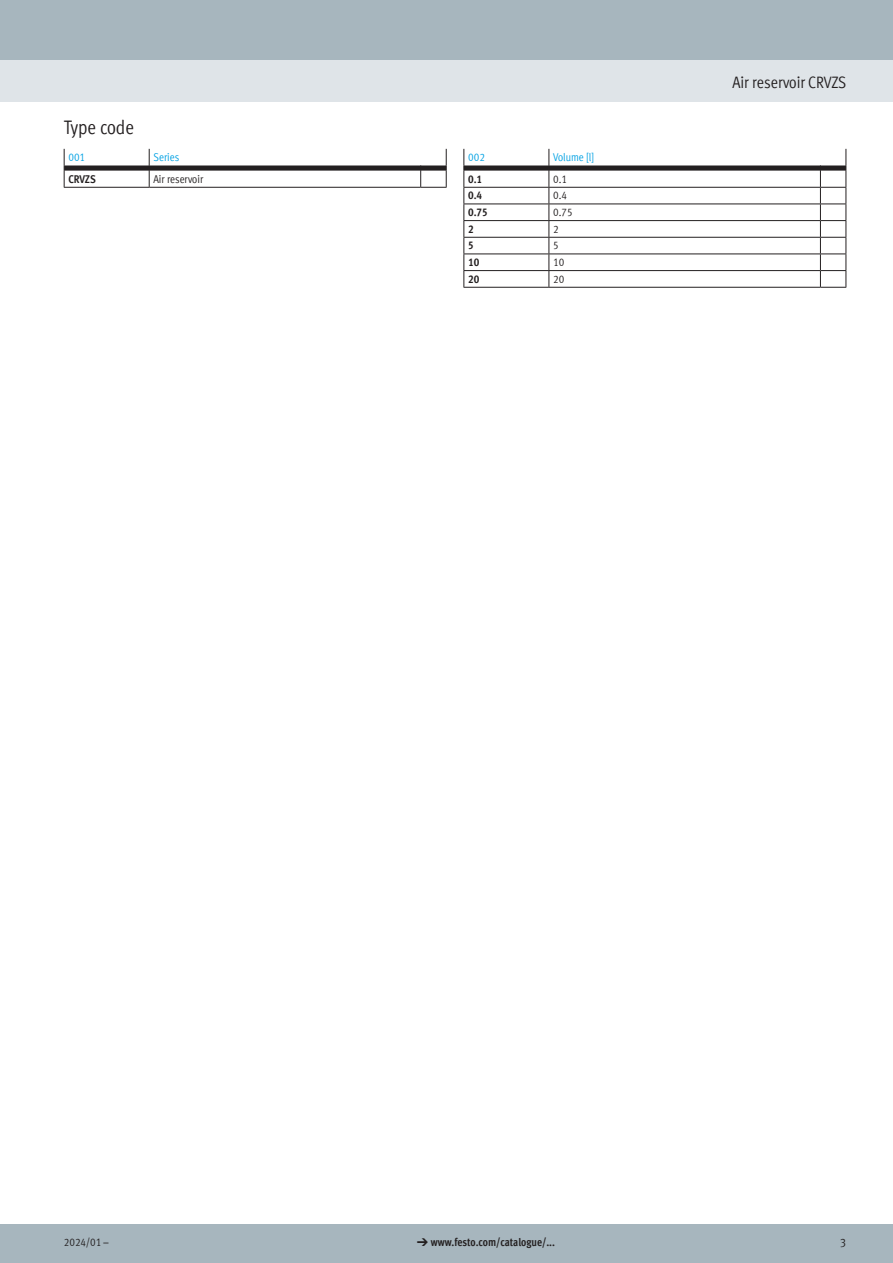
<style>
.page{position:relative;width:893px;height:1263px;background:#fff}
.page>*{position:absolute;margin:0;border:0;box-sizing:border-box;transform-origin:0 0}
.t1{font:condensed 19.5px "Festo";color:#231f20}
.t2{font:condensed 16.5px "Festo";color:#231f20}
.t3{font:condensed 12.75px "Festo";color:#231f20}
.FES_type_code{font:700 condensed 11.25px "Festo";color:#231f20}
.FES_tab_regular{font:condensed 11.25px "Festo";color:#231f20}
.FES_tab_head_2{font:condensed 11.25px "Festo";color:#00a1e3}
.s1{font-family:"Meto Pict 182";font-weight:400;font-stretch:normal}
</style>
<div class="page">
<div style="left:0;top:1225px;width:893px;height:38px;background:#a7b6be"></div>
<div style="left:0;top:60px;width:893px;height:42px;background:#dfe4e8"></div>
<div style="left:0;top:0;width:893px;height:60px;background:#a7b6be"></div>
<svg style="left:64px;top:149px;width:383px;height:39px"></svg>
<svg style="left:463px;top:149px;width:384px;height:139px"></svg>
<h1 class="t1" style="left:64px;top:113px;width:72px">Type code</h1>
<p class="FES_tab_head_2" style="left:68px;top:149px;width:18px">001</p>
<p class="FES_tab_head_2" style="left:153px;top:149px;width:27px">Series</p>
<p class="FES_type_code" style="left:68px;top:170px;width:29px">CRVZS</p>
<p class="FES_tab_regular" style="left:153px;top:170px;width:51px">Air reservoir</p>
<p class="FES_tab_head_2" style="left:468px;top:149px;width:18px">002</p>
<p class="FES_tab_head_2" style="left:553px;top:149px;width:43px">Volume [l]</p>
<p class="FES_type_code" style="left:468px;top:170px;width:16px">0.1</p>
<p class="FES_tab_regular" style="left:553px;top:170px;width:15px">0.1</p>
<p class="FES_type_code" style="left:468px;top:187px;width:16px">0.4</p>
<p class="FES_tab_regular" style="left:553px;top:187px;width:15px">0.4</p>
<p class="FES_type_code" style="left:468px;top:203px;width:21px">0.75</p>
<p class="FES_tab_regular" style="left:553px;top:204px;width:21px">0.75</p>
<p class="FES_type_code" style="left:468px;top:220px;width:7px">2</p>
<p class="FES_tab_regular" style="left:553px;top:220px;width:7px">2</p>
<p class="FES_type_code" style="left:468px;top:237px;width:7px">5</p>
<p class="FES_tab_regular" style="left:553px;top:237px;width:7px">5</p>
<p class="FES_type_code" style="left:468px;top:253px;width:13px">10</p>
<p class="FES_tab_regular" style="left:553px;top:254px;width:13px">10</p>
<p class="FES_type_code" style="left:468px;top:270px;width:13px">20</p>
<p class="FES_tab_regular" style="left:553px;top:270px;width:13px">20</p>
<h2 class="t2" style="left:732px;top:71px;width:116px">Air reservoir CRVZS</h2>
<p class="FES_tab_regular" style="left:64px;top:1234px;width:46px">2024/01 –</p>
<p class="FES_type_code" style="left:417px;top:1234px;width:140px"><span class="s1">d</span> www.festo.com/catalogue/...</p>
<p class="t3" style="left:840px;top:1233px;width:8px">3</p>
</div>
